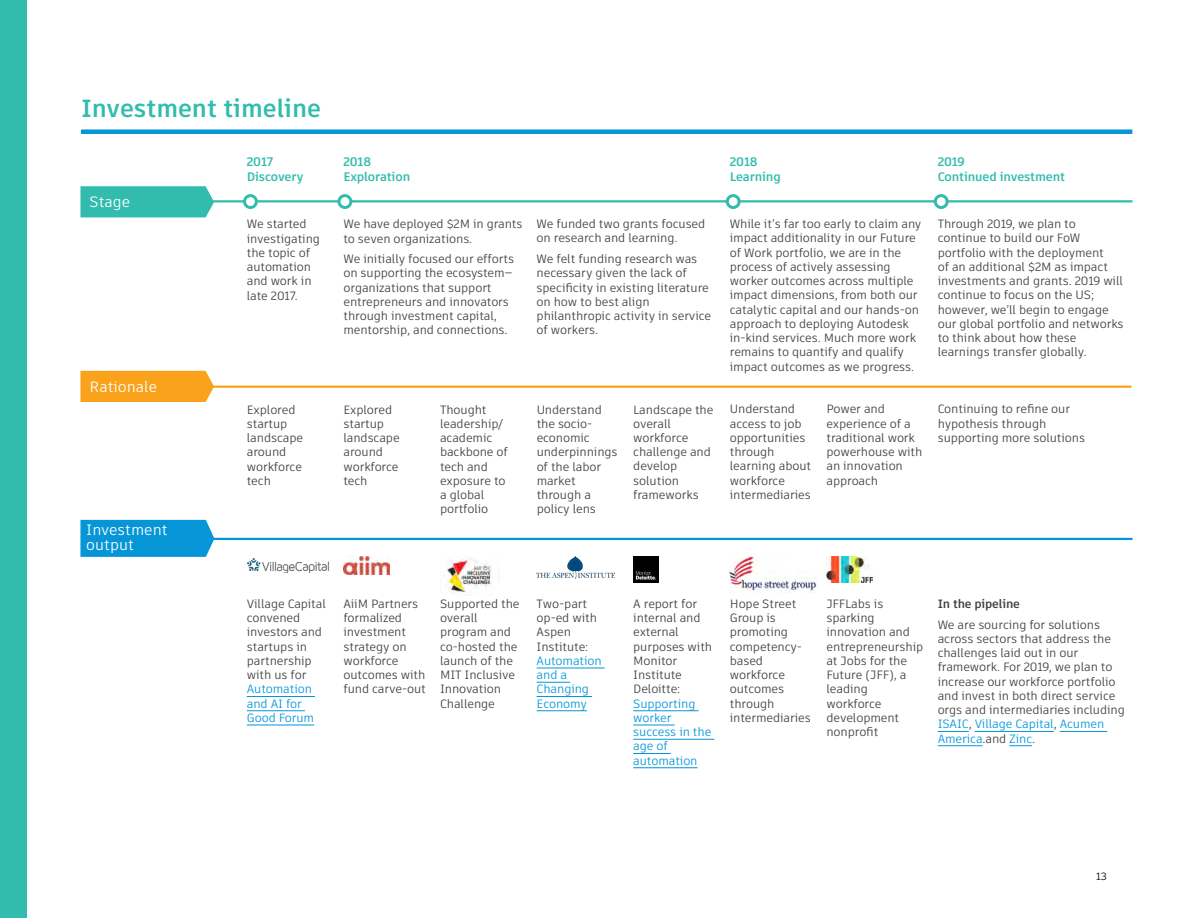
<style>
.page{position:relative;width:1188px;height:918px;background:#fff}
.page>*{position:absolute;margin:0;border:0;box-sizing:border-box;transform-origin:0 0}
.t1{font:700 24.75px "Artifakt Element";color:#32bcad}
.t2{font:15px/15px "Artifakt Element";color:#fff}
.t3{font:700 12.3px/15px "Artifakt Element";letter-spacing:-.01em;color:#32bcad}
.t4{font:12px/14.2px "Artifakt Element";letter-spacing:-.01em;color:#414042}
.t5{font:12px/14.2px "Artifakt Element";letter-spacing:-.01em;color:#0696d7}
.t6{font:700 12px "Artifakt Element";letter-spacing:-.01em;color:#414042}
.t7{font:10.5px "Artifakt Element";color:#000}
.s1{color:#0696d7}
</style>
<div class="page">
<div style="left:0;top:0;width:27px;height:918px;background:#32bcad"></div>
<hr style="left:82px;top:200px;width:1051px;height:2px;background:#32bcad">
<svg style="left:80px;top:186px;width:134px;height:31px;background:#3abeb0"></svg>
<div style="left:245px;top:196px;width:11px;height:12px;background:#fff;border-radius:50%"></div>
<div style="left:243px;top:194px;width:15px;height:15px;border:3px solid #32bcad;border-radius:50%"></div>
<div style="left:339px;top:196px;width:12px;height:12px;background:#fff;border-radius:50%"></div>
<div style="left:338px;top:194px;width:14px;height:15px;border:3px solid #32bcad;border-radius:50%"></div>
<div style="left:727px;top:196px;width:12px;height:12px;background:#fff;border-radius:50%"></div>
<div style="left:726px;top:194px;width:15px;height:15px;border:3px solid #32bcad;border-radius:50%"></div>
<div style="left:935px;top:196px;width:12px;height:12px;background:#fff;border-radius:50%"></div>
<div style="left:934px;top:194px;width:15px;height:15px;border:3px solid #32bcad;border-radius:50%"></div>
<hr style="left:82px;top:386px;width:1049px;height:2px;background:#faa21b">
<div style="left:80px;top:371px;width:134px;height:31px;background:#faa21b"></div>
<hr style="left:82px;top:538px;width:1051px;height:2px;background:#0696d7">
<div style="left:80px;top:520px;width:134px;height:37px;background:#0696d7"></div>
<img style="left:247px;top:558px;width:82px;height:15px">
<img style="left:343px;top:557px;width:46px;height:18px">
<img style="left:440px;top:557px;width:53px;height:38px">
<img style="left:537px;top:557px;width:77px;height:22px">
<img style="left:633px;top:557px;width:26px;height:25px">
<img style="left:730px;top:557px;width:87px;height:35px">
<img style="left:826px;top:557px;width:46px;height:26px">
<hr style="left:247px;top:696px;width:68px;height:1px;background:#0696d7">
<hr style="left:247px;top:710px;width:58px;height:1px;background:#0696d7">
<hr style="left:247px;top:725px;width:67px;height:1px;background:#0696d7">
<hr style="left:537px;top:668px;width:68px;height:1px;background:#0696d7">
<hr style="left:537px;top:682px;width:33px;height:1px;background:#0696d7">
<hr style="left:537px;top:696px;width:55px;height:1px;background:#0696d7">
<hr style="left:537px;top:710px;width:50px;height:1px;background:#0696d7">
<hr style="left:633px;top:710px;width:66px;height:1px;background:#0696d7">
<hr style="left:633px;top:725px;width:42px;height:1px;background:#0696d7">
<hr style="left:633px;top:739px;width:81px;height:1px;background:#0696d7">
<hr style="left:633px;top:753px;width:38px;height:1px;background:#0696d7">
<hr style="left:633px;top:767px;width:65px;height:1px;background:#0696d7">
<hr style="left:938px;top:731px;width:31px;height:1px;background:#0696d7">
<hr style="left:975px;top:731px;width:79px;height:1px;background:#0696d7">
<hr style="left:1060px;top:731px;width:47px;height:1px;background:#0696d7">
<hr style="left:938px;top:745px;width:45px;height:1px;background:#0696d7">
<svg style="left:1009px;top:745px;width:23px;height:1px"></svg>
<div style="left:81px;top:129px;width:1051px;height:5px;background:#0696d7"></div>
<h1 class="t1" style="left:81px;top:91px;width:241px">Investment timeline</h1>
<p class="t2" style="left:90px;top:194px;width:42px">Stage</p>
<p class="t2" style="left:90px;top:379px;width:69px">Rationale</p>
<p class="t2" style="left:86px;top:522px;width:83px">Investment output</p>
<p class="t3" style="left:247px;top:154px;width:58px">2017<br>Discovery</p>
<p class="t3" style="left:343px;top:154px;width:68px">2018<br>Exploration</p>
<p class="t3" style="left:730px;top:154px;width:52px">2018<br>Learning</p>
<p class="t3" style="left:938px;top:154px;width:129px">2019<br>Continued investment</p>
<p class="t4" style="left:247px;top:217px;width:75px">We started investigating the topic of automation and work in late 2017.</p>
<p class="t4" style="left:343px;top:217px;width:181px">We have deployed $2M in grants to seven organizations.</p>
<p class="t4" style="left:343px;top:252px;width:172px">We initially focused our efforts on supporting the ecosystem— organizations that support entrepreneurs and innovators through investment capital, mentorship, and connections.</p>
<p class="t4" style="left:537px;top:217px;width:170px">We funded two grants focused on research and learning.</p>
<p class="t4" style="left:537px;top:252px;width:176px">We felt funding research was necessary given the lack of specificity in existing literature on how to best align philanthropic activity in service of workers.</p>
<p class="t4" style="left:730px;top:217px;width:193px">While it’s far too early to claim any impact additionality in our Future of Work portfolio, we are in the process of actively assessing worker outcomes across multiple impact dimensions, from both our catalytic capital and our hands-on approach to deploying Autodesk in-kind services. Much more work remains to quantify and qualify impact outcomes as we progress.</p>
<p class="t4" style="left:938px;top:217px;width:188px">Through 2019, we plan to continue to build our FoW portfolio with the deployment<br>of an additional $2M as impact investments and grants. 2019 will continue to focus on the US; however, we’ll begin to engage our global portfolio and networks to think about how these learnings transfer globally.</p>
<p class="t4" style="left:247px;top:402px;width:58px">Explored startup landscape around workforce tech</p>
<p class="t4" style="left:343px;top:402px;width:58px">Explored startup landscape around workforce tech</p>
<p class="t4" style="left:440px;top:402px;width:69px">Thought leadership/ academic backbone of tech and exposure to a global portfolio</p>
<p class="t4" style="left:537px;top:402px;width:82px">Understand the socio&shy;economic underpinnings of the labor market through a policy lens</p>
<p class="t4" style="left:633px;top:402px;width:82px">Landscape the overall workforce challenge and develop solution frameworks</p>
<p class="t4" style="left:730px;top:402px;width:83px">Understand access to job opportunities through learning about workforce intermediaries</p>
<p class="t4" style="left:826px;top:402px;width:97px">Power and experience of a traditional work powerhouse with an innovation approach</p>
<p class="t4" style="left:938px;top:402px;width:149px">Continuing to refine our hypothesis through supporting more solutions</p>
<p class="t4" style="left:247px;top:597px;width:81px">Village Capital convened investors and startups in partnership with us for</p>
<p class="t5" style="left:247px;top:682px;width:69px">Automation and AI for<br>Good Forum</p>
<p class="t4" style="left:343px;top:597px;width:84px">AiiM Partners formalized investment strategy on workforce outcomes with fund carve-out</p>
<p class="t4" style="left:440px;top:597px;width:81px">Supported the overall program and co-hosted the launch of the<br>MIT Inclusive<br>Innovation<br>Challenge</p>
<p class="t4" style="left:537px;top:597px;width:62px">Two-part op-ed with<br>Aspen<br>Institute:</p>
<p class="t5" style="left:537px;top:654px;width:67px">Automation and a<br>Changing<br>Economy</p>
<p class="t4" style="left:633px;top:597px;width:80px">A report for internal and external purposes with<br>Monitor<br>Institute<br>Deloitte:</p>
<p class="t5" style="left:633px;top:696px;width:80px">Supporting worker success in the age of automation</p>
<p class="t4" style="left:730px;top:597px;width:83px">Hope Street<br>Group is promoting competency&shy;based workforce outcomes through intermediaries</p>
<p class="t4" style="left:826px;top:597px;width:98px">JFFLabs is sparking innovation and entrepreneurship at Jobs for the<br>Future (JFF), a leading workforce development nonprofit</p>
<p class="t6" style="left:938px;top:595px;width:84px">In the pipeline</p>
<p class="t4" style="left:938px;top:617px;width:189px">We are sourcing for solutions across sectors that address the challenges laid out in our framework. For 2019, we plan to increase our workforce portfolio and invest in both direct service orgs and intermediaries including<br><span class="s1">ISAIC</span>, <span class="s1">Village Capital</span>, <span class="s1">Acumen<br>America</span>.and <span class="s1">Zinc</span>.</p>
<p class="t7" style="left:1096px;top:869px;width:12px">13</p>
</div>
